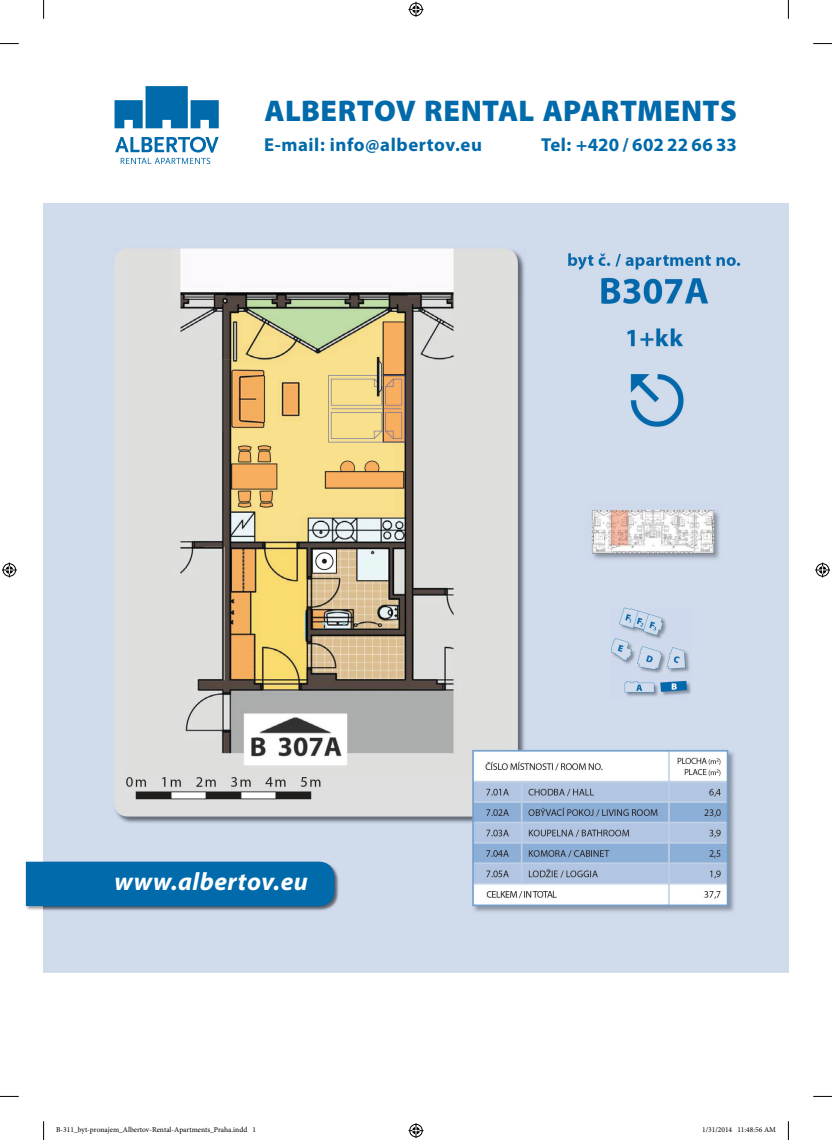
<style>
.page{position:relative;width:832px;height:1140px;background:#fff}
.page>*{position:absolute;margin:0;border:0;box-sizing:border-box;transform-origin:0 0}
.t1{font:900 30px "Myriad Pro";letter-spacing:.01em;color:#006aab}
.t2{font:italic 700 25.12px "Myriad Pro";letter-spacing:.02em;color:#fff}
.t3{font:700 18.75px "Myriad Pro";letter-spacing:.03em;color:#006aab}
.t4{font:700 18.75px "Myriad Pro";letter-spacing:.01em;color:#006aab}
.t5{font:7.5px "Minion Pro";color:#000}
</style>
<div class="page">
<img style="left:44px;top:203px;width:744px;height:769px">
<svg style="left:114px;top:86px;width:105px;height:42px"></svg>
<svg style="left:115px;top:137px;width:103px;height:27px"></svg>
<div style="left:26px;top:861px;width:313px;height:50px;background:#231f20;opacity:.4"></div>
<div style="left:26px;top:861px;width:308px;height:45px;background:#006aab"></div>
<svg style="left:0;top:43px;width:19px;height:1px"></svg>
<svg style="left:813px;top:43px;width:18px;height:1px"></svg>
<svg style="left:0;top:1096px;width:19px;height:1px"></svg>
<svg style="left:813px;top:1096px;width:18px;height:1px"></svg>
<svg style="left:43px;top:0;width:1px;height:19px"></svg>
<svg style="left:43px;top:1121px;width:1px;height:18px"></svg>
<svg style="left:787px;top:0;width:1px;height:19px"></svg>
<svg style="left:787px;top:1121px;width:1px;height:18px"></svg>
<svg style="left:408px;top:2px;width:15px;height:15px"></svg>
<div style="left:408px;top:1122px;width:15px;height:16px;border:3px solid #fff;border-radius:50%"></div>
<svg style="left:408px;top:1123px;width:15px;height:15px"></svg>
<div style="left:2px;top:562px;width:15px;height:16px;border:3px solid #fff;border-radius:50%"></div>
<svg style="left:2px;top:562px;width:15px;height:15px"></svg>
<div style="left:814px;top:562px;width:16px;height:16px;border:3px solid #fff;border-radius:50%"></div>
<svg style="left:814px;top:562px;width:15px;height:15px"></svg>
<h1 class="t1" style="left:264px;top:94px;width:473px">ALBERTOV RENTAL APARTMENTS</h1>
<h3 class="t3" style="left:264px;top:133px;width:219px">E-mail: info@albertov.eu</h3>
<h3 class="t4" style="left:541px;top:132px;width:197px">Tel: +420 / 602 22 66 33</h3>
<h2 class="t2" style="left:114px;top:865px;width:195px">www.albertov.eu</h2>
<p class="t5" style="left:56px;top:1125px;width:201px">B-311_byt-pronajem_Albertov-Rental-Apartments_Praha.indd 1</p>
<p class="t5" style="left:701px;top:1125px;width:75px">1/31/2014 11:48:56 AM</p>
</div>
